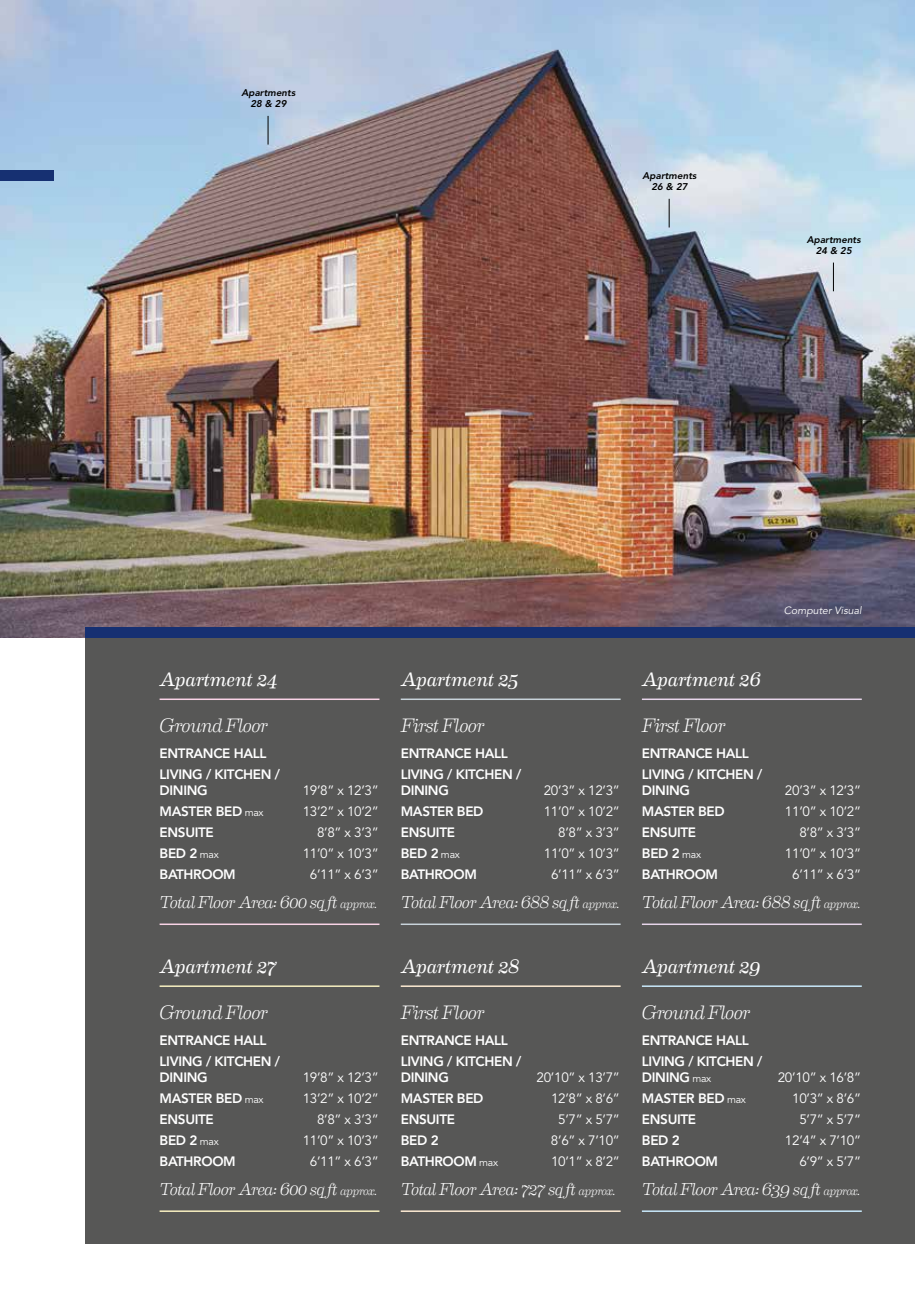
<style>
.page{position:relative;width:915px;height:1297px;background:#fff}
.page>*{position:absolute;margin:0;border:0;box-sizing:border-box;transform-origin:0 0}
.t1{font:italic 19.5px "Eames Century Modern";letter-spacing:-.005em;color:#fff}
.t2{font:italic 300 19.5px "Eames Century Modern";letter-spacing:-.04em;color:#fff}
.t3{font:italic 300 17.25px "Eames Century Modern";letter-spacing:-.05em;color:#fff}
.t4{font:800 13.5px/21px "Avenir LT Std";letter-spacing:-.025em;color:#fff}
.t5{font:13.5px "Avenir LT Std";letter-spacing:-.025em;color:#fff}
.t6{font:italic 10.5px "Avenir LT Std";color:#fff}
.t7{font:italic 800 9.75px/11.2px "Avenir LT Std";color:#000;text-align:center}
.s1{font-weight:400;font-size:10.5px}
.s2{font-size:12px}
</style>
<div class="page">
<div style="left:85px;top:638px;width:829px;height:606px;background:#575756"></div>
<hr style="left:159px;top:985px;width:220px;height:2px;background:#f8f0c1">
<hr style="left:159px;top:698px;width:220px;height:2px;background:#f9d3e6">
<hr style="left:159px;top:1210px;width:220px;height:2px;background:#f8f0c1">
<hr style="left:159px;top:923px;width:220px;height:2px;background:#f9d3e6">
<hr style="left:400px;top:985px;width:220px;height:2px;background:#feebd3">
<hr style="left:400px;top:698px;width:220px;height:2px;background:#c8d3da">
<hr style="left:400px;top:1210px;width:220px;height:2px;background:#feebd3">
<hr style="left:400px;top:923px;width:220px;height:2px;background:#c8d3da">
<hr style="left:641px;top:985px;width:220px;height:2px;background:#c9e9fb">
<hr style="left:641px;top:698px;width:220px;height:2px;background:#e7d5ea">
<hr style="left:641px;top:1210px;width:220px;height:2px;background:#c9e9fb">
<hr style="left:641px;top:923px;width:220px;height:2px;background:#e7d5ea">
<img style="left:0;top:0;width:914px;height:638px">
<div style="left:85px;top:627px;width:829px;height:11px;background:#163072"></div>
<div style="left:0;top:170px;width:53px;height:11px;background:#163072"></div>
<svg style="left:267px;top:116px;width:1px;height:29px"></svg>
<svg style="left:668px;top:199px;width:1px;height:28px"></svg>
<svg style="left:832px;top:263px;width:1px;height:28px"></svg>
<p class="t7" style="left:241px;top:87px;width:55px">Apartments<br>28 &amp; 29</p>
<p class="t7" style="left:642px;top:170px;width:55px">Apartments<br>26 &amp; 27</p>
<p class="t7" style="left:806px;top:234px;width:55px">Apartments<br>24 &amp; 25</p>
<h1 class="t1" style="left:159px;top:664px;width:120px">Apartment 24</h1>
<h1 class="t2" style="left:159px;top:711px;width:110px">Ground Floor</h1>
<p class="t4" style="left:159px;top:743px;width:122px">ENTRANCE HALL<br>LIVING / KITCHEN /</p>
<p class="t4" style="left:159px;top:780px;width:50px">DINING</p>
<p class="t5" style="left:302px;top:783px;width:78px">19’8” x 12’3”</p>
<p class="t4" style="left:159px;top:801px;width:105px">MASTER BED <span class="s1">max</span></p>
<p class="t5" style="left:302px;top:804px;width:78px">13’2” x 10’2”</p>
<p class="t4" style="left:159px;top:822px;width:56px">ENSUITE</p>
<p class="t5" style="left:317px;top:825px;width:63px">8’8” x 3’3”</p>
<p class="t4" style="left:159px;top:843px;width:61px">BED 2 <span class="s1">max</span></p>
<p class="t5" style="left:302px;top:846px;width:78px">11’0” x 10’3”</p>
<p class="t4" style="left:159px;top:864px;width:78px">BATHROOM</p>
<p class="t5" style="left:310px;top:867px;width:70px">6’11” x 6’3”</p>
<p class="t3" style="left:159px;top:889px;width:219px">Total Floor Area: 600 sq ft <span class="s2">approx.</span></p>
<h1 class="t1" style="left:159px;top:951px;width:119px">Apartment 27</h1>
<h1 class="t2" style="left:159px;top:998px;width:110px">Ground Floor</h1>
<p class="t4" style="left:159px;top:1029px;width:122px">ENTRANCE HALL<br>LIVING / KITCHEN /</p>
<p class="t4" style="left:159px;top:1067px;width:50px">DINING</p>
<p class="t5" style="left:302px;top:1070px;width:78px">19’8” x 12’3”</p>
<p class="t4" style="left:159px;top:1088px;width:105px">MASTER BED <span class="s1">max</span></p>
<p class="t5" style="left:302px;top:1091px;width:78px">13’2” x 10’2”</p>
<p class="t4" style="left:159px;top:1109px;width:56px">ENSUITE</p>
<p class="t5" style="left:317px;top:1112px;width:63px">8’8” x 3’3”</p>
<p class="t4" style="left:159px;top:1130px;width:61px">BED 2 <span class="s1">max</span></p>
<p class="t5" style="left:302px;top:1133px;width:78px">11’0” x 10’3”</p>
<p class="t4" style="left:159px;top:1151px;width:78px">BATHROOM</p>
<p class="t5" style="left:310px;top:1154px;width:70px">6’11” x 6’3”</p>
<p class="t3" style="left:159px;top:1176px;width:219px">Total Floor Area: 600 sq ft <span class="s2">approx.</span></p>
<h1 class="t1" style="left:400px;top:664px;width:119px">Apartment 25</h1>
<h1 class="t2" style="left:400px;top:711px;width:86px">First Floor</h1>
<p class="t4" style="left:400px;top:743px;width:122px">ENTRANCE HALL<br>LIVING / KITCHEN /</p>
<p class="t4" style="left:400px;top:780px;width:50px">DINING</p>
<p class="t5" style="left:543px;top:783px;width:78px">20’3” x 12’3”</p>
<p class="t4" style="left:400px;top:801px;width:84px">MASTER BED</p>
<p class="t5" style="left:543px;top:804px;width:78px">11’0” x 10’2”</p>
<p class="t4" style="left:400px;top:822px;width:56px">ENSUITE</p>
<p class="t5" style="left:558px;top:825px;width:63px">8’8” x 3’3”</p>
<p class="t4" style="left:400px;top:843px;width:61px">BED 2 <span class="s1">max</span></p>
<p class="t5" style="left:543px;top:846px;width:78px">11’0” x 10’3”</p>
<p class="t4" style="left:400px;top:864px;width:78px">BATHROOM</p>
<p class="t5" style="left:551px;top:867px;width:70px">6’11” x 6’3”</p>
<p class="t3" style="left:400px;top:889px;width:220px">Total Floor Area: 688 sq ft <span class="s2">approx.</span></p>
<h1 class="t1" style="left:400px;top:951px;width:120px">Apartment 28</h1>
<h1 class="t2" style="left:400px;top:998px;width:86px">First Floor</h1>
<p class="t4" style="left:400px;top:1029px;width:122px">ENTRANCE HALL<br>LIVING / KITCHEN /</p>
<p class="t4" style="left:400px;top:1067px;width:50px">DINING</p>
<p class="t5" style="left:536px;top:1070px;width:85px">20’10” x 13’7”</p>
<p class="t4" style="left:400px;top:1088px;width:84px">MASTER BED</p>
<p class="t5" style="left:551px;top:1091px;width:70px">12’8” x 8’6”</p>
<p class="t4" style="left:400px;top:1109px;width:56px">ENSUITE</p>
<p class="t5" style="left:558px;top:1112px;width:63px">5’7” x 5’7”</p>
<p class="t4" style="left:400px;top:1130px;width:39px">BED 2</p>
<p class="t5" style="left:551px;top:1133px;width:70px">8’6” x 7’10”</p>
<p class="t4" style="left:400px;top:1151px;width:99px">BATHROOM <span class="s1">max</span></p>
<p class="t5" style="left:551px;top:1154px;width:70px">10’1” x 8’2”</p>
<p class="t3" style="left:400px;top:1176px;width:216px">Total Floor Area: 727 sq ft <span class="s2">approx.</span></p>
<p class="t6" style="left:783px;top:604px;width:79px">Computer Visual</p>
<h1 class="t1" style="left:641px;top:664px;width:120px">Apartment 26</h1>
<h1 class="t2" style="left:641px;top:711px;width:86px">First Floor</h1>
<p class="t4" style="left:641px;top:743px;width:122px">ENTRANCE HALL<br>LIVING / KITCHEN /</p>
<p class="t4" style="left:641px;top:780px;width:50px">DINING</p>
<p class="t5" style="left:784px;top:783px;width:78px">20’3” x 12’3”</p>
<p class="t4" style="left:641px;top:801px;width:84px">MASTER BED</p>
<p class="t5" style="left:784px;top:804px;width:78px">11’0” x 10’2”</p>
<p class="t4" style="left:641px;top:822px;width:56px">ENSUITE</p>
<p class="t5" style="left:799px;top:825px;width:63px">8’8” x 3’3”</p>
<p class="t4" style="left:641px;top:843px;width:61px">BED 2 <span class="s1">max</span></p>
<p class="t5" style="left:784px;top:846px;width:78px">11’0” x 10’3”</p>
<p class="t4" style="left:641px;top:864px;width:78px">BATHROOM</p>
<p class="t5" style="left:791px;top:867px;width:70px">6’11” x 6’3”</p>
<p class="t3" style="left:641px;top:889px;width:220px">Total Floor Area: 688 sq ft <span class="s2">approx.</span></p>
<h1 class="t1" style="left:641px;top:951px;width:120px">Apartment 29</h1>
<h1 class="t2" style="left:641px;top:998px;width:110px">Ground Floor</h1>
<p class="t4" style="left:641px;top:1029px;width:122px">ENTRANCE HALL<br>LIVING / KITCHEN /</p>
<p class="t4" style="left:641px;top:1067px;width:71px">DINING <span class="s1">max</span></p>
<p class="t5" style="left:777px;top:1070px;width:85px">20’10” x 16’8”</p>
<p class="t4" style="left:641px;top:1088px;width:105px">MASTER BED <span class="s1">max</span></p>
<p class="t5" style="left:791px;top:1091px;width:70px">10’3” x 8’6”</p>
<p class="t4" style="left:641px;top:1109px;width:56px">ENSUITE</p>
<p class="t5" style="left:799px;top:1112px;width:63px">5’7” x 5’7”</p>
<p class="t4" style="left:641px;top:1130px;width:39px">BED 2</p>
<p class="t5" style="left:784px;top:1133px;width:78px">12’4” x 7’10”</p>
<p class="t4" style="left:641px;top:1151px;width:78px">BATHROOM</p>
<p class="t5" style="left:799px;top:1154px;width:63px">6’9” x 5’7”</p>
<p class="t3" style="left:641px;top:1176px;width:220px">Total Floor Area: 639 sq ft <span class="s2">approx.</span></p>
</div>
